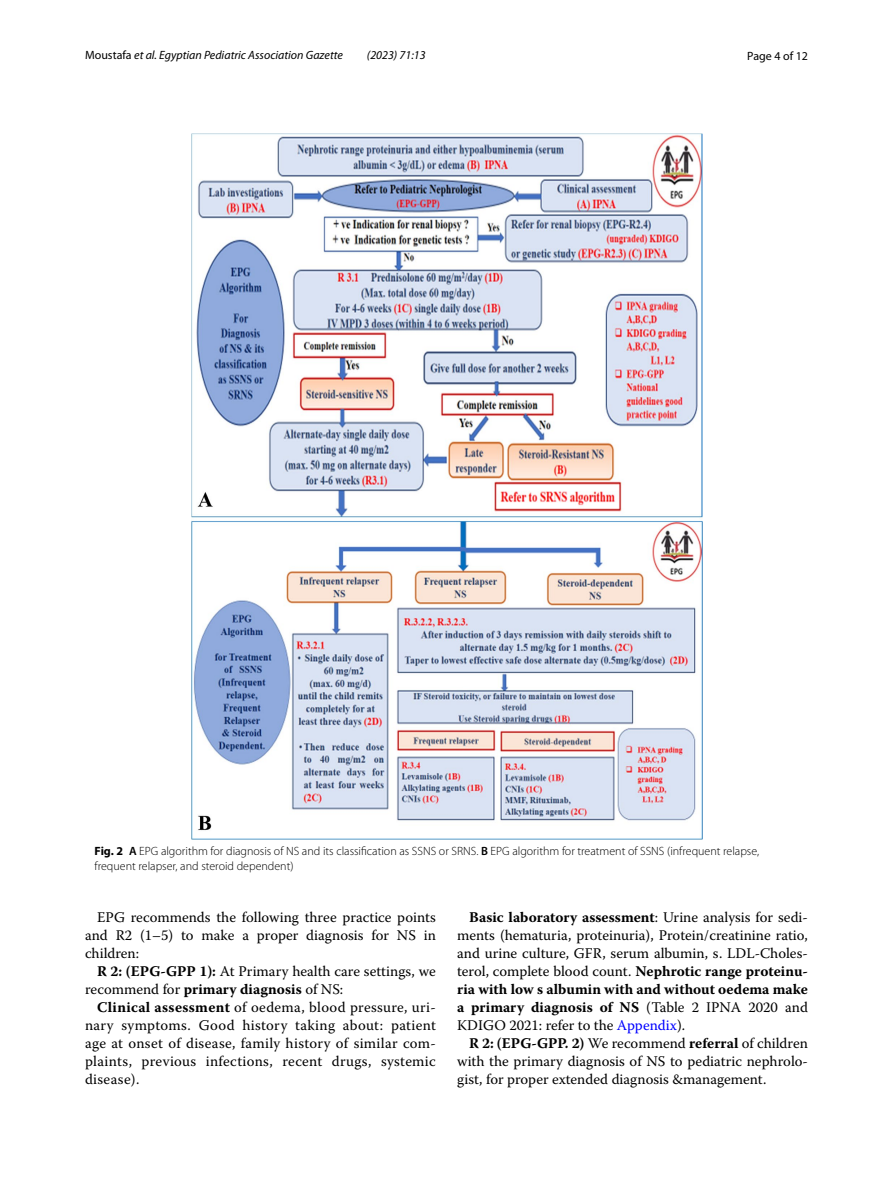
<style>
.page{position:relative;width:893px;height:1187px;background:#fff}
.page>*{position:absolute;margin:0;border:0;box-sizing:border-box;transform-origin:0 0}
.t1{font:14.7px/18px "Warnock Pro";color:#000;text-align:justify}
.t2{font:300 12px/15px "Myriad Pro";color:#000}
.t3{font:italic 12px "Myriad Pro";color:#000}
.t4{font:12px "Myriad Pro";color:#000}
.s1{font-style:normal}
.s2{font-weight:700}
.s3{font-weight:600}
.s4{color:#00f}
</style>
<div class="page">
<img style="left:192px;top:133px;width:510px;height:706px">
<p class="t3" style="left:85px;top:48px;width:259px"><span class="s1">Moustafa</span> et al. Egyptian Pediatric Association Gazette</p>
<p class="t3" style="left:367px;top:48px;width:60px">(2023) 71:13</p>
<p class="t4" style="left:747px;top:48px;width:62px">Page 4 of 12</p>
<p class="t2" style="left:95px;top:843px;width:666px"><span class="s2">Fig. 2</span> <span class="s3">A</span> EPG algorithm for diagnosis of NS and its classification as SSNS or SRNS. <span class="s3">B</span> EPG algorithm for treatment of SSNS (infrequent relapse, frequent relapser, and steroid dependent)</p>
<p class="t1" style="left:85px;top:907px;width:352px;text-indent:12px">EPG recommends the following three practice points and R2 (1–5) to make a proper diagnosis for NS in children:</p>
<p class="t1" style="left:85px;top:961px;width:352px;text-indent:12px"><span class="s2">R 2: (EPG-GPP 1):</span> At Primary health care settings, we recommend for <span class="s2">primary diagnosis</span> of NS:</p>
<p class="t1" style="left:85px;top:997px;width:352px;text-indent:12px"><span class="s2">Clinical assessment</span> of oedema, blood pressure, uri&shy;nary symptoms. Good history taking about: patient age at onset of disease, family history of similar com&shy;plaints, previous infections, recent drugs, systemic disease).</p>
<p class="t1" style="left:457px;top:907px;width:352px;text-indent:12px"><span class="s2">Basic laboratory assessment</span>: Urine analysis for sedi&shy;ments (hematuria, proteinuria), Protein/creatinine ratio, and urine culture, GFR, serum albumin, s. LDL-Choles&shy;terol, complete blood count. <span class="s2">Nephrotic range proteinu&shy;ria with low s albumin with and without oedema make a primary diagnosis of NS</span> (Table 2 IPNA 2020 and KDIGO 2021: refer to the <span class="s4">Appendix</span>).</p>
<p class="t1" style="left:457px;top:1033px;width:352px;text-indent:12px"><span class="s2">R 2: (EPG-GPP. 2)</span> We recommend <span class="s2">referral</span> of children with the primary diagnosis of NS to pediatric nephrolo&shy;gist, for proper extended diagnosis &amp;management.</p>
</div>
